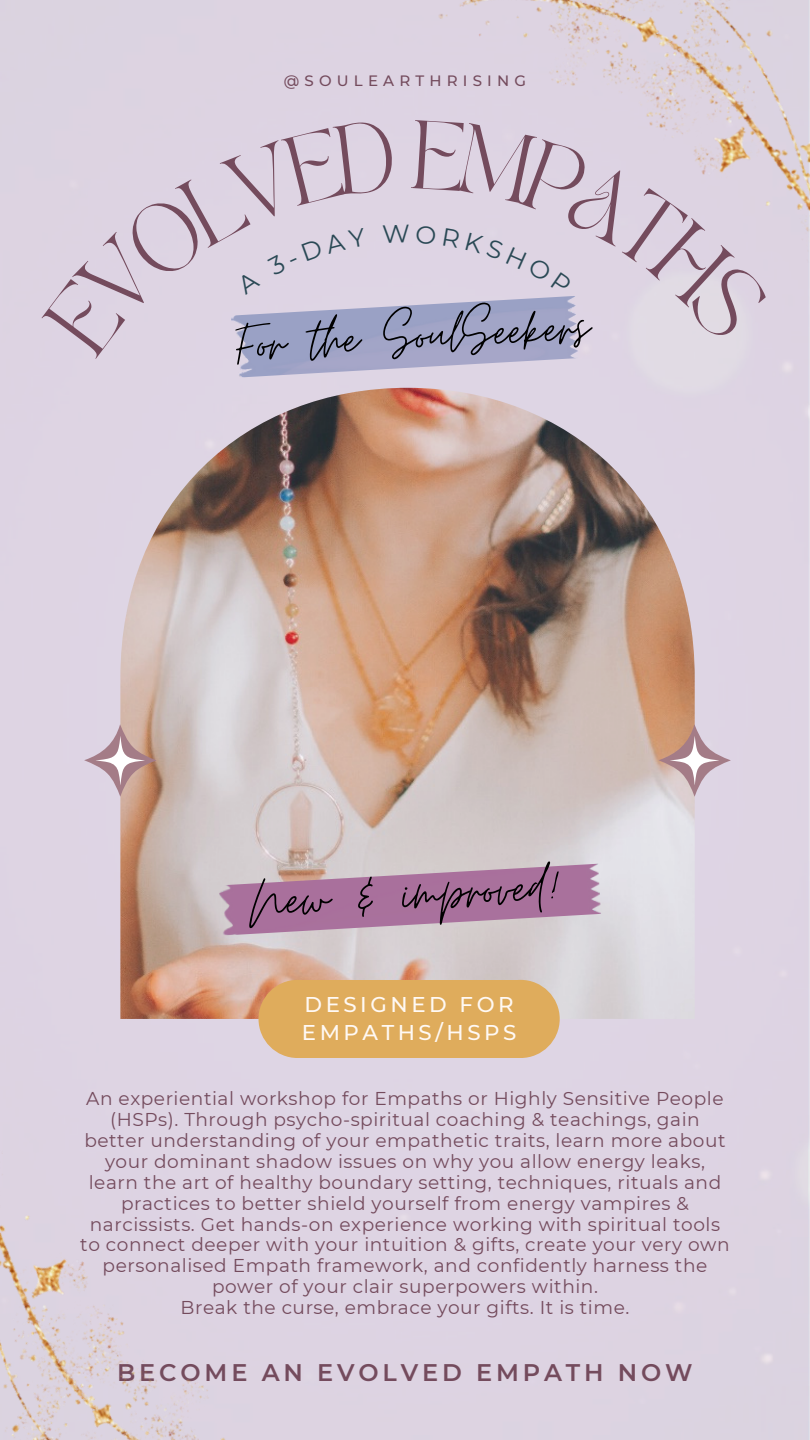
<style>
.page{position:relative;width:810px;height:1440px;background:#fff}
.page>*{position:absolute;margin:0;border:0;box-sizing:border-box;transform-origin:0 0}
.t1{font:67.8px "Moon Time";color:#000}
.t2{font:64.4px "Moon Time";color:#000}
.t3{font:600 24px "Montserrat";letter-spacing:.16em;color:#744b5d}
.t4{font:500 21.3px/27.8px "Montserrat";letter-spacing:.165em;color:#fff9f4}
.t5{font:18.5px/20.9px "Montserrat";letter-spacing:.03em;color:#744b5d;text-align:center}
.t6{font:500 15px "Montserrat";letter-spacing:.345em;color:#744b5d}
</style>
<div class="page">
<img style="left:231px;top:359px;width:148px;height:19px">
<div style="left:0;top:927px;width:425px;height:513px;background:#ddd3e3"></div>
<img style="left:120px;top:388px;width:575px;height:631px">
<svg style="left:84px;top:724px;width:73px;height:73px;background:#c9aead"></svg>
<div style="left:259px;top:980px;width:78px;height:78px;background:#dfac5c;border-radius:50%"></div>
<div style="left:298px;top:980px;width:223px;height:78px;background:#dfac5c"></div>
<div style="left:482px;top:980px;width:78px;height:78px;background:#dfac5c;border-radius:50%"></div>
<img style="left:214px;top:864px;width:387px;height:72px">
<img style="left:379px;top:0;width:431px;height:431px">
<svg style="left:658px;top:724px;width:73px;height:73px;background:#ceb5b6"></svg>
<svg style="left:41px;top:118px;width:731px;height:241px;background:#d7cedf"></svg>
<p class="t6" style="left:284px;top:71px;width:244px">@SOULEARTHRISING</p>
<h2 class="t2" style="left:234px;top:306px;width:355px;rotate:-3deg">For the SoulSeekers</h2>
<h1 class="t1" style="left:246px;top:860px;width:316px;rotate:-3deg">New &amp; improved!</h1>
<p class="t4" style="left:302px;top:990px;width:216px">DESIGNED FOR<br>EMPATHS/HSPS</p>
<p class="t5" style="left:80px;top:1088px;width:651px">An experiential workshop for Empaths or Highly Sensitive People (HSPs). Through psycho-spiritual coaching &amp; teachings, gain better understanding of your empathetic traits, learn more about your dominant shadow issues on why you allow energy leaks, learn the art of healthy boundary setting, techniques, rituals and practices to better shield yourself from energy vampires &amp; narcissists. Get hands-on experience working with spiritual tools to connect deeper with your intuition &amp; gifts, create your very own personalised Empath framework, and confidently harness the power of your clair superpowers within.<br>Break the curse, embrace your gifts. It is time.</p>
<p class="t3" style="left:117px;top:1358px;width:577px">BECOME AN EVOLVED EMPATH NOW</p>
</div>
